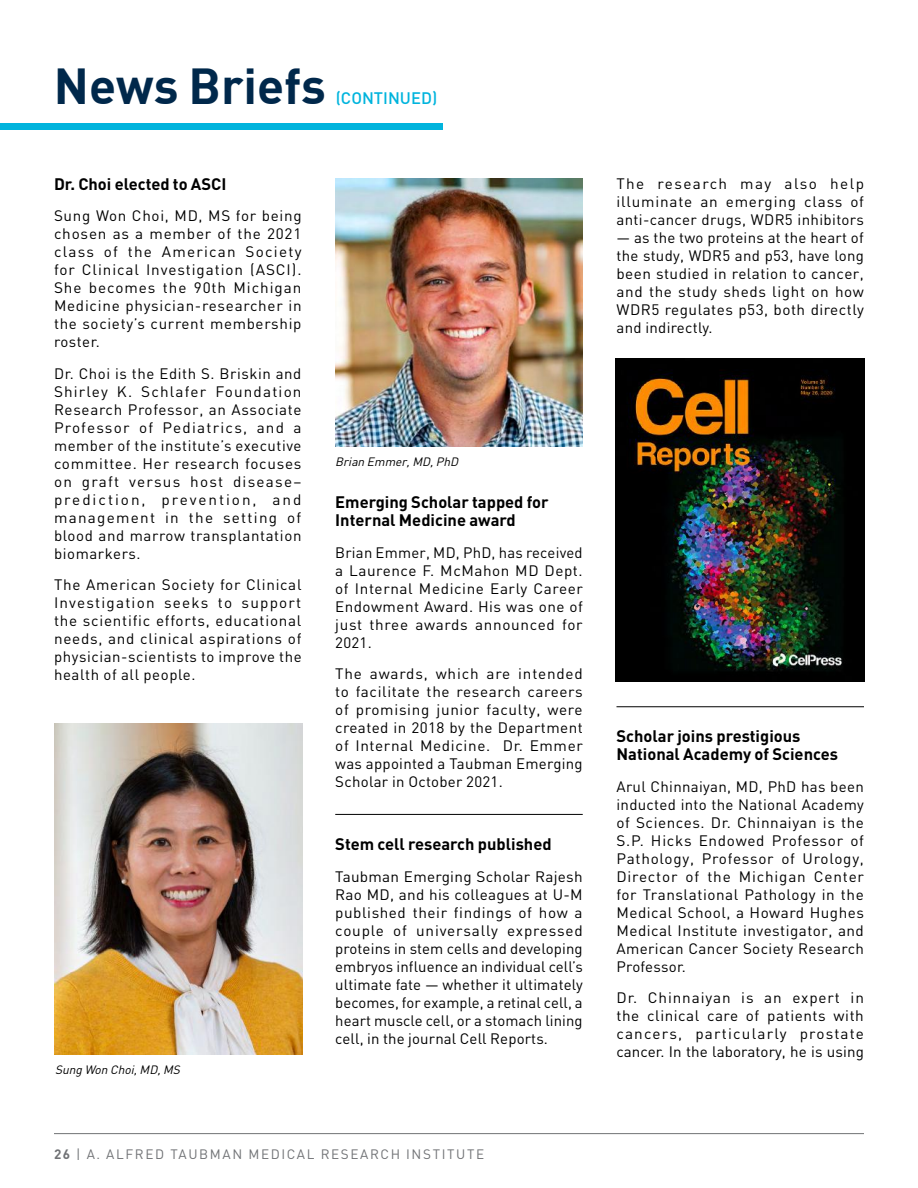
<style>
.page{position:relative;width:918px;height:1188px;background:#fff}
.page>*{position:absolute;margin:0;border:0;box-sizing:border-box;transform-origin:0 0}
.t1{font:49.5px "DIN Bold";color:#00284b}
.t2{font:700 16.5px/18px "DIN";color:#000}
.t3{font:500 16.5px "DIN";color:#01b4dd}
.t4{font:15px/18px "DIN";letter-spacing:.03em;color:#000;text-align:justify}
.t5{font:13.5px "DIN";letter-spacing:.12em;color:#707275}
.t6{font:italic 12px "DIN";color:#000}
.s1{font-weight:700}
</style>
<div class="page">
<hr style="left:335px;top:814px;width:248px;height:1px;background:#000">
<hr style="left:616px;top:706px;width:248px;height:1px;background:#000">
<img style="left:55px;top:724px;width:247px;height:330px">
<img style="left:335px;top:178px;width:248px;height:268px">
<img style="left:616px;top:359px;width:249px;height:323px">
<div style="left:0;top:123px;width:443px;height:7px;background:#01b4dd"></div>
<hr style="left:54px;top:1133px;width:810px;height:1px;background:#707275">
<h1 class="t1" style="left:54px;top:54px;width:274px">News Briefs</h1>
<p class="t3" style="left:336px;top:88px;width:103px">(CONTINUED)</p>
<p class="t2" style="left:54px;top:174px;width:174px">Dr. Choi elected to ASCI</p>
<p class="t4" style="left:54px;top:207px;width:249px">Sung Won Choi, MD, MS for being chosen as a member of the 2021 class of the American Society for Clinical Investigation (ASCI).<br>She becomes the 90th Michigan Medicine physician-researcher in the society’s current membership roster.</p>
<p class="t4" style="left:54px;top:364px;width:249px">Dr. Choi is the Edith S. Briskin and Shirley K. Schlafer Foundation Research Professor, an Associate Professor of Pediatrics, and a member of the institute’s executive committee. Her research focuses on graft versus host disease– prediction, prevention, and management in the setting of blood and marrow transplantation biomarkers.</p>
<p class="t4" style="left:54px;top:576px;width:249px">The American Society for Clinical Investigation seeks to support the scientific efforts, educational needs, and clinical aspirations of physician-scientists to improve the health of all people.</p>
<p class="t6" style="left:55px;top:1062px;width:130px">Sung Won Choi,MD,MS</p>
<p class="t6" style="left:335px;top:454px;width:128px">Brian Emmer,MD,PhD</p>
<p class="t2" style="left:335px;top:492px;width:215px">Emerging Scholar tapped for<br>Internal Medicine award</p>
<p class="t4" style="left:335px;top:543px;width:249px">Brian Emmer, MD, PhD, has received a Laurence F. McMahon MD Dept. of Internal Medicine Early Career Endowment Award. His was one of just three awards announced for 2021.</p>
<p class="t4" style="left:335px;top:664px;width:249px">The awards, which are intended to facilitate the research careers of promising junior faculty, were created in 2018 by the Department of Internal Medicine. Dr. Emmer was appointed a Taubman Emerging Scholar in October 2021.</p>
<p class="t2" style="left:335px;top:834px;width:218px">Stem cell research published</p>
<p class="t4" style="left:335px;top:867px;width:249px">Taubman Emerging Scholar Rajesh Rao MD, and his colleagues at U-M published their findings of how a couple of universally expressed proteins in stem cells and developing embryos influence an individual cell’s ultimate fate — whether it ultimately becomes, for example, a retinal cell, a heart muscle cell, or a stomach lining cell, in the journal Cell Reports.</p>
<p class="t5" style="left:54px;top:1146px;width:432px"><span class="s1">26</span> | A. ALFRED TAUBMAN MEDICAL RESEARCH INSTITUTE</p>
<p class="t4" style="left:616px;top:174px;width:249px">The research may also help illuminate an emerging class of anti-cancer drugs, WDR5 inhibitors</p>
<p class="t4" style="left:616px;top:228px;width:249px">— as the two proteins at the heart of the study, WDR5 and p53, have long been studied in relation to cancer, and the study sheds light on how WDR5 regulates p53, both directly and indirectly.</p>
<p class="t2" style="left:616px;top:727px;width:223px">Scholar joins prestigious<br>National Academy of Sciences</p>
<p class="t4" style="left:616px;top:777px;width:249px">Arul Chinnaiyan, MD, PhD has been inducted into the National Academy of Sciences. Dr. Chinnaiyan is the S.P. Hicks Endowed Professor of Pathology, Professor of Urology, Director of the Michigan Center for Translational Pathology in the Medical School, a Howard Hughes Medical Institute investigator, and American Cancer Society Research Professor.</p>
<p class="t4" style="left:616px;top:989px;width:249px">Dr. Chinnaiyan is an expert in the clinical care of patients with cancers, particularly prostate cancer. In the laboratory, he is using</p>
</div>
